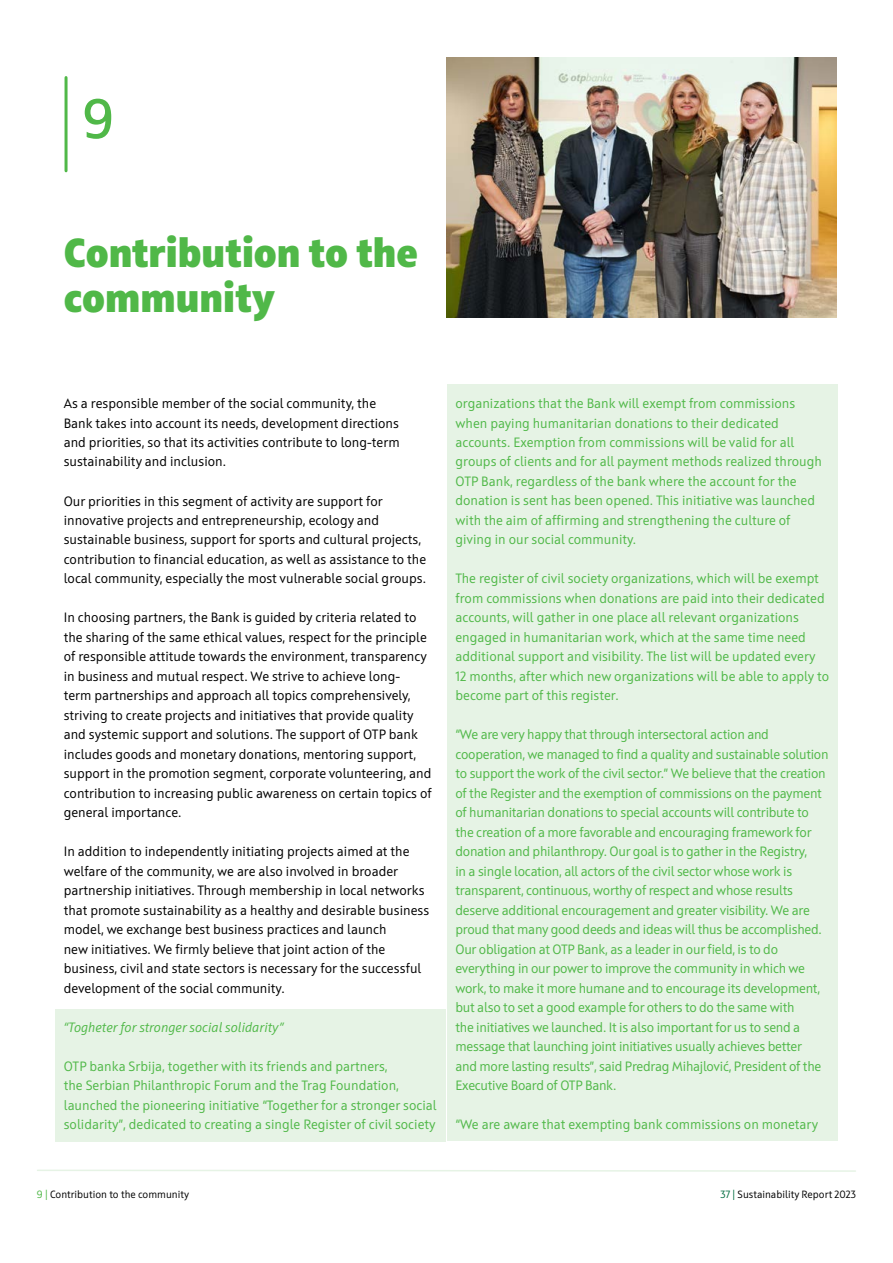
<style>
.page{position:relative;width:893px;height:1263px;background:#fff}
.page>*{position:absolute;margin:0;border:0;box-sizing:border-box;transform-origin:0 0}
.t1{font:600 55.5px "Squad";color:#50b848}
.t2{font:800 40.5px/45px "Squad";color:#50b848}
.t3{font:13.5px/19.5px "Squad";letter-spacing:-.015em;color:#50b848}
.t4{font:13.5px/19.5px "Squad";color:#000}
.t5{font:italic 13.5px "Squad";color:#50b848}
.t6{font:10.5px "Squad";color:#000}
.s1{color:#50b848}
.s2{color:#006c3f}
</style>
<div class="page">
<hr style="left:65px;top:78px;width:3px;height:93px;background:#50b848">
<img style="left:446px;top:57px;width:390px;height:260px">
<svg style="left:37px;top:1169px;width:819px;height:3px"></svg>
<div style="left:55px;top:1009px;width:391px;height:35px;background:#e6f3e5"></div>
<div style="left:55px;top:1028px;width:391px;height:35px;background:#e6f3e5"></div>
<div style="left:55px;top:1048px;width:391px;height:93px;background:#e6f3e5"></div>
<div style="left:447px;top:385px;width:391px;height:171px;background:#e6f3e5"></div>
<div style="left:447px;top:541px;width:391px;height:35px;background:#e6f3e5"></div>
<div style="left:447px;top:560px;width:391px;height:152px;background:#e6f3e5"></div>
<div style="left:447px;top:697px;width:391px;height:35px;background:#e6f3e5"></div>
<div style="left:447px;top:716px;width:391px;height:386px;background:#e6f3e5"></div>
<div style="left:447px;top:1087px;width:391px;height:35px;background:#e6f3e5"></div>
<div style="left:447px;top:1106px;width:391px;height:35px;background:#e6f3e5"></div>
<h1 class="t1" style="left:83px;top:85px;width:33px">9</h1>
<h2 class="t2" style="left:64px;top:230px;width:356px">Contribution to the community</h2>
<p class="t4" style="left:64px;top:394px;width:337px">As a responsible member of the social community, the Bank takes into account its needs, development directions and priorities, so that its activities contribute to long-term sustainability and inclusion.</p>
<p class="t4" style="left:64px;top:491px;width:364px">Our priorities in this segment of activity are support for innovative projects and entrepreneurship, ecology and sustainable business, support for sports and cultural projects, contribution to financial education, as well as assistance to the local community, especially the most vulnerable social groups.</p>
<p class="t4" style="left:64px;top:608px;width:369px">In choosing partners, the Bank is guided by criteria related to the sharing of the same ethical values, respect for the principle of responsible attitude towards the environment, transparency in business and mutual respect. We strive to achieve long-<br>term partnerships and approach all topics comprehensively, striving to create projects and initiatives that provide quality and systemic support and solutions. The support of OTP bank includes goods and monetary donations, mentoring support, support in the promotion segment, corporate volunteering, and contribution to increasing public awareness on certain topics of general importance.</p>
<p class="t4" style="left:64px;top:842px;width:367px">In addition to independently initiating projects aimed at the welfare of the community, we are also involved in broader partnership initiatives. Through membership in local networks that promote sustainability as a healthy and desirable business model, we exchange best business practices and launch<br>new initiatives. We firmly believe that joint action of the business, civil and state sectors is necessary for the successful development of the social community.</p>
<p class="t5" style="left:64px;top:1019px;width:221px">“Togheter for stronger social solidarity”</p>
<p class="t3" style="left:64px;top:1056px;width:374px">OTP banka Srbija, together with its friends and partners,<br>the Serbian Philanthropic Forum and the Trag Foundation, launched the pioneering initiative “Together for a stronger social solidarity”, dedicated to creating a single Register of civil society</p>
<p class="t3" style="left:455px;top:394px;width:368px">organizations that the Bank will exempt from commissions when paying humanitarian donations to their dedicated accounts. Exemption from commissions will be valid for all groups of clients and for all payment methods realized through OTP Bank, regardless of the bank where the account for the donation is sent has been opened. This initiative was launched with the aim of affirming and strengthening the culture of giving in our social community.</p>
<p class="t3" style="left:455px;top:569px;width:375px">The register of civil society organizations, which will be exempt from commissions when donations are paid into their dedicated accounts, will gather in one place all relevant organizations engaged in humanitarian work, which at the same time need additional support and visibility. The list will be updated every 12 months, after which new organizations will be able to apply to become part of this register.</p>
<p class="t3" style="left:455px;top:725px;width:375px">“We are very happy that through intersectoral action and cooperation, we managed to find a quality and sustainable solution to support the work of the civil sector.” We believe that the creation of the Register and the exemption of commissions on the payment of humanitarian donations to special accounts will contribute to the creation of a more favorable and encouraging framework for donation and philanthropy. Our goal is to gather in the Registry,<br>in a single location, all actors of the civil sector whose work is transparent, continuous, worthy of respect and whose results deserve additional encouragement and greater visibility. We are proud that many good deeds and ideas will thus be accomplished.<br>Our obligation at OTP Bank, as a leader in our field, is to do everything in our power to improve the community in which we work, to make it more humane and to encourage its development, but also to set a good example for others to do the same with<br>the initiatives we launched. It is also important for us to send a message that launching joint initiatives usually achieves better<br>and more lasting results”, said Predrag Mihajlović, President of the Executive Board of OTP Bank.</p>
<p class="t3" style="left:455px;top:1115px;width:364px">“We are aware that exempting bank commissions on monetary</p>
<p class="t6" style="left:37px;top:1188px;width:154px"><span class="s1">9 |</span> Contribution to the community</p>
<p class="t6" style="left:720px;top:1188px;width:137px"><span class="s2">37 |</span> Sustainability Report 2023</p>
</div>
